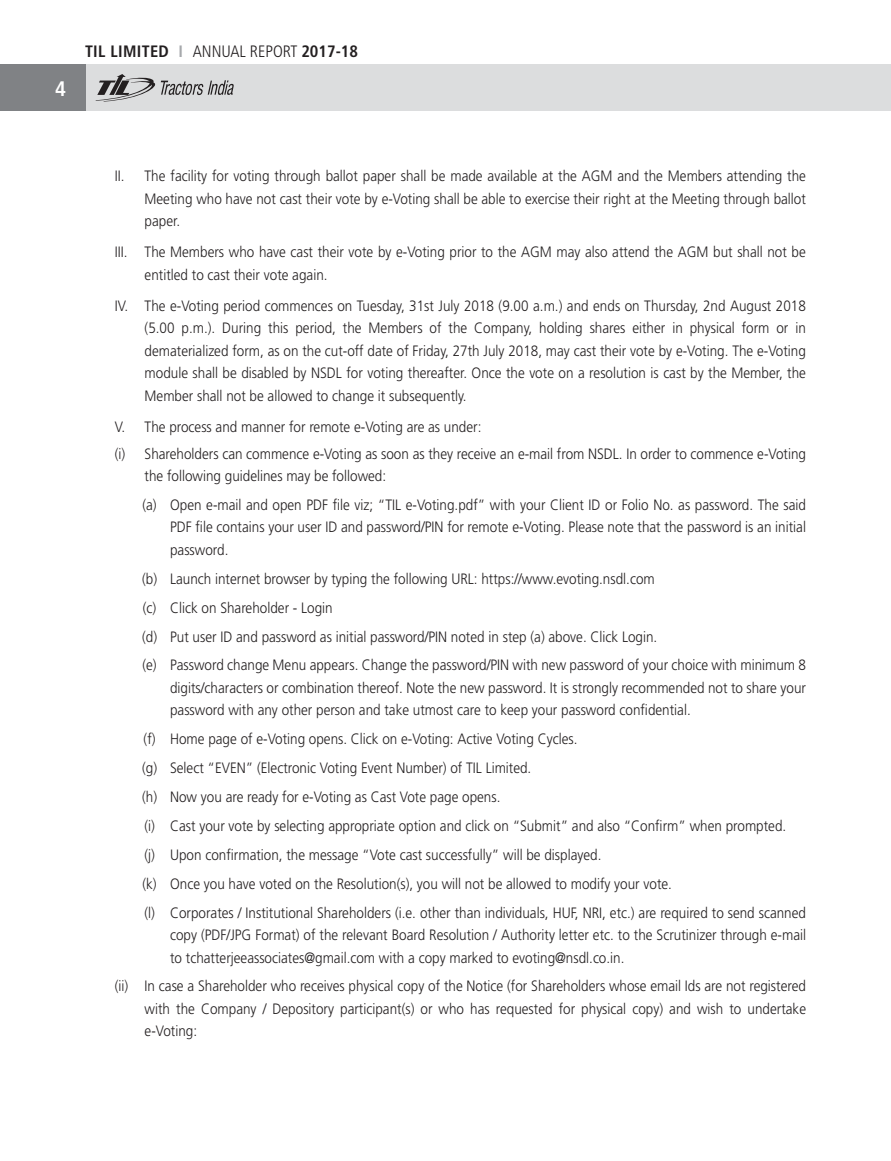
<style>
.page{position:relative;width:891px;height:1161px;background:#fff}
.page>*{position:absolute;margin:0;border:0;box-sizing:border-box;transform-origin:0 0}
.t1{font:700 condensed 21px "Frutiger";color:#fff}
.t2{font:700 condensed 16.5px "Frutiger";letter-spacing:.02em;color:#231f20}
.t3{font:300 15px/22.5px "Frutiger";color:#231f20;scale:.9 1}
.s1{color:#a7a9ac}
.s2{font-weight:300}
</style>
<div class="page">
<div style="left:0;top:64px;width:891px;height:47px;background:#dcddde"></div>
<svg style="left:96px;top:74px;width:138px;height:28px"></svg>
<div style="left:0;top:64px;width:85px;height:47px;background:#808285"></div>
<h1 class="t1" style="left:55px;top:76px;width:12px">4</h1>
<p class="t2" style="left:85px;top:42px;width:275px">TIL LIMITED <span class="s1">I</span> <span class="s2">ANNUAL REPORT</span> 2017-18</p>
<p class="t3" style="left:145px;top:165px;width:736px;text-align:justify;text-indent:-30px">II. The facility for voting through ballot paper shall be made available at the AGM and the Members attending the Meeting who have not cast their vote by e-Voting shall be able to exercise their right at the Meeting through ballot paper.</p>
<p class="t3" style="left:145px;top:241px;width:736px;text-indent:-30px">III. The Members who have cast their vote by e-Voting prior to the AGM may also attend the AGM but shall not be entitled to cast their vote again.</p>
<p class="t3" style="left:145px;top:295px;width:736px;text-align:justify;text-indent:-30px">IV. The e-Voting period commences on Tuesday, 31st July 2018 (9.00 a.m.) and ends on Thursday, 2nd August 2018 (5.00 p.m.). During this period, the Members of the Company, holding shares either in physical form or in dematerialized form, as on the cut-off date of Friday, 27th July 2018, may cast their vote by e-Voting. The e-Voting module shall be disabled by NSDL for voting thereafter. Once the vote on a resolution is cast by the Member, the Member shall not be allowed to change it subsequently.</p>
<p class="t3" style="left:115px;top:414px;width:769px;line-height:26.7px">V. The process and manner for remote e-Voting are as under:<br>(i) Shareholders can commence e-Voting as soon as they receive an e-mail from NSDL. In order to commence e-Voting</p>
<p class="t3" style="left:142px;top:462px;width:739px;line-height:28.8px">the following guidelines may be followed:<br>(a) Open e-mail and open PDF file viz; “TIL e-Voting.pdf” with your Client ID or Folio No. as password. The said</p>
<p class="t3" style="left:170px;top:516px;width:708px">PDF file contains your user ID and password/PIN for remote e-Voting. Please note that the password is an initial password.</p>
<p class="t3" style="left:142px;top:564px;width:739px;line-height:28.8px">(b) Launch internet browser by typing the following URL: https://www.evoting.nsdl.com<br>(c) Click on Shareholder - Login<br>(d) Put user ID and password as initial password/PIN noted in step (a) above. Click Login.<br>(e) Password change Menu appears. Change the password/PIN with new password of your choice with minimum 8</p>
<p class="t3" style="left:170px;top:677px;width:708px">digits/characters or combination thereof. Note the new password. It is strongly recommended not to share your password with any other person and take utmost care to keep your password confidential.</p>
<p class="t3" style="left:142px;top:725px;width:739px;line-height:28.8px">(f) Home page of e-Voting opens. Click on e-Voting: Active Voting Cycles.<br>(g) Select “EVEN” (Electronic Voting Event Number) of TIL Limited.<br>(h) Now you are ready for e-Voting as Cast Vote page opens.<br>(i) Cast your vote by selecting appropriate option and click on “Submit” and also “Confirm” when prompted.<br>(j) Upon confirmation, the message “Vote cast successfully” will be displayed.<br>(k) Once you have voted on the Resolution(s), you will not be allowed to modify your vote.<br>(l) Corporates / Institutional Shareholders (i.e. other than individuals, HUF, NRI, etc.) are required to send scanned</p>
<p class="t3" style="left:170px;top:924px;width:708px">copy (PDF/JPG Format) of the relevant Board Resolution / Authority letter etc. to the Scrutinizer through e-mail to tchatterjeeassociates@gmail.com with a copy marked to evoting@nsdl.co.in.</p>
<p class="t3" style="left:145px;top:975px;width:736px;text-align:justify;text-indent:-30px">(ii) In case a Shareholder who receives physical copy of the Notice (for Shareholders whose email Ids are not registered with the Company / Depository participant(s) or who has requested for physical copy) and wish to undertake e-Voting:</p>
</div>
